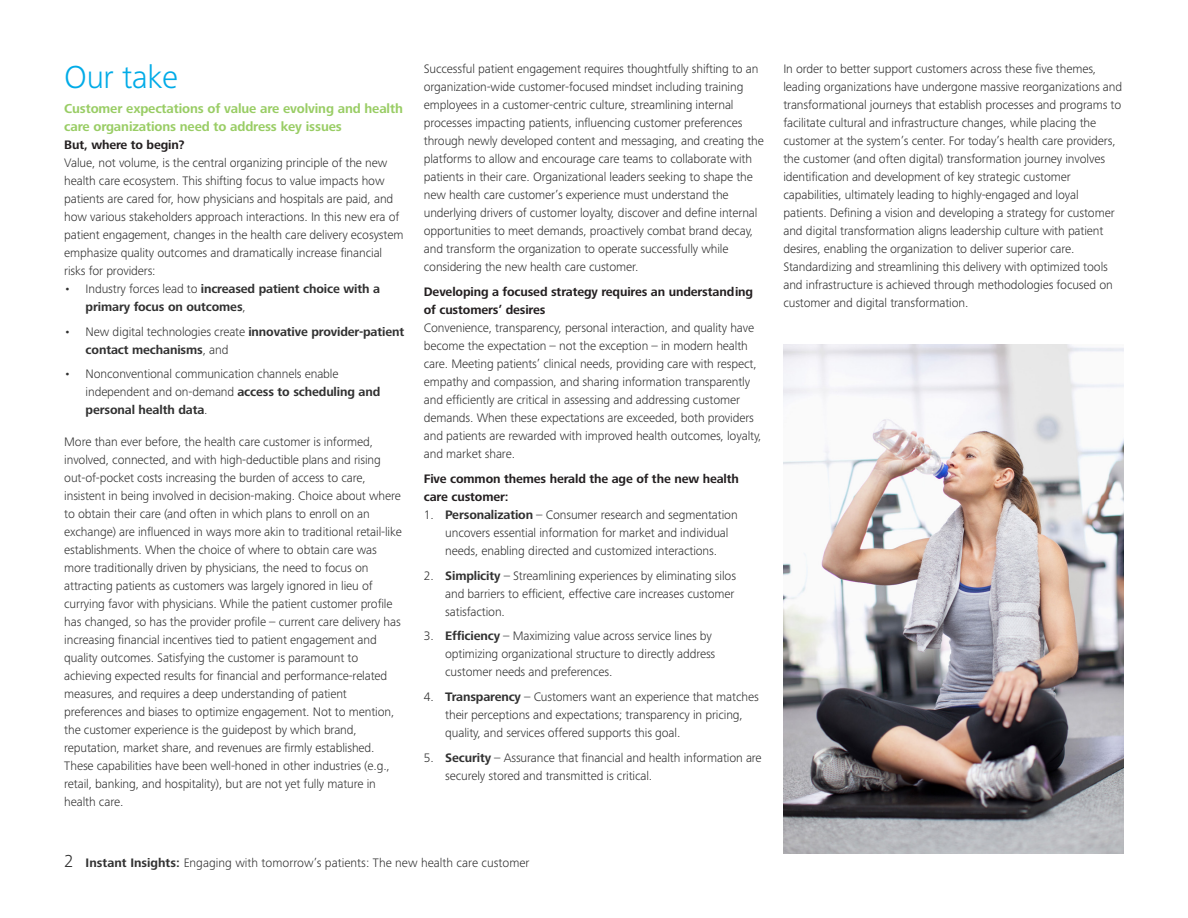
<style>
.page{position:relative;width:1188px;height:918px;background:#fff}
.page>*{position:absolute;margin:0;border:0;box-sizing:border-box;transform-origin:0 0}
.Body_Copy{font:300 33px "Frutiger Next Pro";letter-spacing:-.01em;color:#00abe7}
.Subhead_styles_B_Sub{font:700 13.5px/18px "Frutiger Next Pro";letter-spacing:-.01em;color:#99cd65}
.Body_Copy-2{font:300 12.75px/18px "Frutiger Next Pro";letter-spacing:-.01em;color:#313131}
.Body_Copy-3{font:700 12.75px/18px "Frutiger Next Pro";letter-spacing:-.01em;color:#313131}
.Subhead_styles_B_Sub-2{font:700 12.75px/18px "Frutiger Next Pro";letter-spacing:-.01em;color:#231f20}
.Body_Copy-4{font:700 12.75px "Frutiger Next Pro";letter-spacing:-.01em;color:#231f20}
.s1{font-weight:300}
.s2{font-weight:700}
.s3{font-size:18px}
</style>
<div class="page">
<img style="left:783px;top:345px;width:341px;height:508px">
<p class="Body_Copy" style="left:64px;top:58px;width:115px">Our take</p>
<p class="Subhead_styles_B_Sub" style="left:64px;top:99px;width:340px">Customer expectations of value are evolving and health care organizations need to address key issues</p>
<p class="Body_Copy-4" style="left:64px;top:137px;width:122px">But, where to begin?</p>
<p class="Body_Copy-2" style="left:64px;top:154px;width:341px">Value, not volume, is the central organizing principle of the new health care ecosystem. This shifting focus to value impacts how patients are cared for, how physicians and hospitals are paid, and how various stakeholders approach interactions. In this new era of patient engagement, changes in the health care delivery ecosystem emphasize quality outcomes and dramatically increase financial risks for providers:</p>
<p class="Body_Copy-3" style="left:86px;top:280px;width:296px;text-indent:-21px"><span class="s1">• Industry forces lead to</span> increased patient choice with a primary focus on outcomes<span class="s1">,</span></p>
<p class="Body_Copy-3" style="left:86px;top:322px;width:320px;text-indent:-21px"><span class="s1">• New digital technologies create</span> innovative provider-patient contact mechanisms<span class="s1">, and</span></p>
<p class="Body_Copy-2" style="left:86px;top:365px;width:296px;text-indent:-21px">• Nonconventional communication channels enable independent and on-demand <span class="s2">access to scheduling and personal health data</span>.</p>
<p class="Body_Copy-2" style="left:64px;top:433px;width:339px">More than ever before, the health care customer is informed, involved, connected, and with high-deductible plans and rising out-of-pocket costs increasing the burden of access to care, insistent in being involved in decision-making. Choice about where to obtain their care (and often in which plans to enroll on an exchange) are influenced in ways more akin to traditional retail-like establishments. When the choice of where to obtain care was more traditionally driven by physicians, the need to focus on attracting patients as customers was largely ignored in lieu of currying favor with physicians. While the patient customer profile has changed, so has the provider profile – current care delivery has increasing financial incentives tied to patient engagement and quality outcomes. Satisfying the customer is paramount to achieving expected results for financial and performance-related measures, and requires a deep understanding of patient preferences and biases to optimize engagement. Not to mention, the customer experience is the guidepost by which brand, reputation, market share, and revenues are firmly established.<br>These capabilities have been well-honed in other industries (e.g., retail, banking, and hospitality), but are not yet fully mature in health care.</p>
<p class="Body_Copy-2" style="left:424px;top:60px;width:342px">Successful patient engagement requires thoughtfully shifting to an organization-wide customer-focused mindset including training employees in a customer-centric culture, streamlining internal processes impacting patients, influencing customer preferences through newly developed content and messaging, and creating the platforms to allow and encourage care teams to collaborate with patients in their care. Organizational leaders seeking to shape the new health care customer’s experience must understand the underlying drivers of customer loyalty, discover and define internal opportunities to meet demands, proactively combat brand decay, and transform the organization to operate successfully while considering the new health care customer.</p>
<p class="Subhead_styles_B_Sub-2" style="left:424px;top:283px;width:331px">Developing a focused strategy requires an understanding of customers’ desires</p>
<p class="Body_Copy-2" style="left:424px;top:319px;width:339px">Convenience, transparency, personal interaction, and quality have become the expectation – not the exception – in modern health care. Meeting patients’ clinical needs, providing care with respect, empathy and compassion, and sharing information transparently and efficiently are critical in assessing and addressing customer demands. When these expectations are exceeded, both providers and patients are rewarded with improved health outcomes, loyalty, and market share.</p>
<p class="Subhead_styles_B_Sub-2" style="left:424px;top:470px;width:317px">Five common themes herald the age of the new health care customer:</p>
<p class="Body_Copy-2" style="left:445px;top:506px;width:294px;text-indent:-21px">1. <span class="s2">Personalization</span> – Consumer research and segmentation uncovers essential information for market and individual needs, enabling directed and customized interactions.</p>
<p class="Body_Copy-2" style="left:445px;top:566px;width:292px;text-indent:-21px">2. <span class="s2">Simplicity</span> – Streamlining experiences by eliminating silos and barriers to efficient, effective care increases customer satisfaction.</p>
<p class="Body_Copy-2" style="left:445px;top:627px;width:272px;text-indent:-21px">3. <span class="s2">Efficiency</span> – Maximizing value across service lines by optimizing organizational structure to directly address customer needs and preferences.</p>
<p class="Body_Copy-2" style="left:445px;top:688px;width:315px;text-indent:-21px">4. <span class="s2">Transparency</span> – Customers want an experience that matches their perceptions and expectations; transparency in pricing, quality, and services offered supports this goal.</p>
<p class="Body_Copy-2" style="left:445px;top:749px;width:318px;text-indent:-21px">5. <span class="s2">Security</span> – Assurance that financial and health information are securely stored and transmitted is critical.</p>
<p class="Body_Copy-2" style="left:64px;top:853px;width:467px"><span class="s3">2</span> <span class="s2">Instant Insights:</span> Engaging with tomorrow’s patients: The new health care customer</p>
<p class="Body_Copy-2" style="left:783px;top:60px;width:340px">In order to better support customers across these five themes, leading organizations have undergone massive reorganizations and transformational journeys that establish processes and programs to facilitate cultural and infrastructure changes, while placing the customer at the system’s center. For today’s health care providers, the customer (and often digital) transformation journey involves identification and development of key strategic customer capabilities, ultimately leading to highly-engaged and loyal patients. Defining a vision and developing a strategy for customer and digital transformation aligns leadership culture with patient desires, enabling the organization to deliver superior care.<br>Standardizing and streamlining this delivery with optimized tools and infrastructure is achieved through methodologies focused on customer and digital transformation.</p>
</div>
